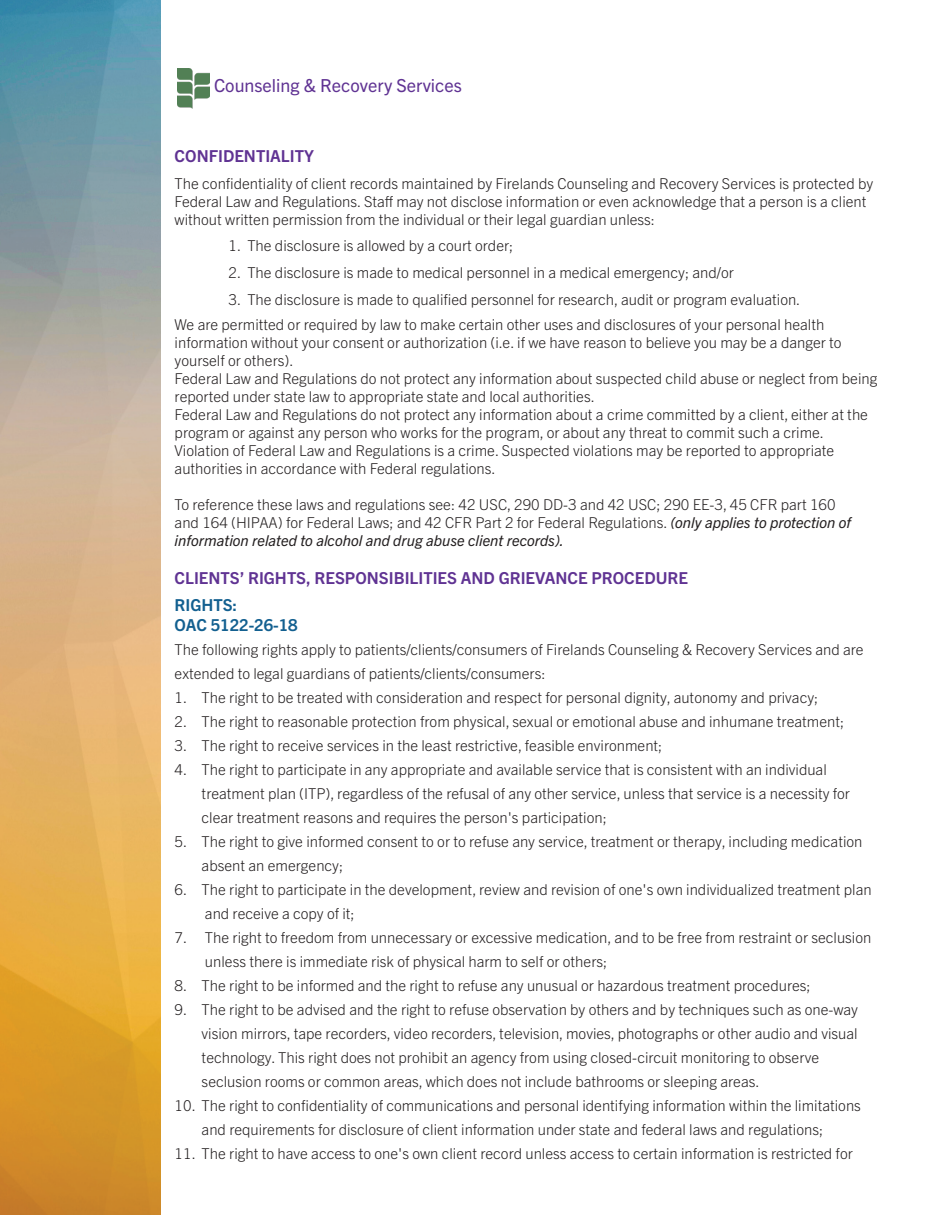
<style>
.page{position:relative;width:945px;height:1215px;background:#fff}
.page>*{position:absolute;margin:0;border:0;box-sizing:border-box;transform-origin:0 0}
.t1{font:18px "Trade Gothic Next LT Pro";color:#603393}
.t2{font:700 16.5px "Trade Gothic Next LT Pro";color:#603393}
.t3{font:700 16.5px/19.8px "Trade Gothic Next LT Pro";color:#136090}
.t4{font:300 15px/18px "Trade Gothic Next LT Pro";color:#231f20}
.s1{font-weight:400;font-style:italic}
</style>
<div class="page">
<img style="left:0;top:0;width:161px;height:1215px">
<img style="left:177px;top:69px;width:33px;height:40px">
<p class="t1" style="left:214px;top:73px;width:249px">Counseling &amp; Recovery Services</p>
<p class="t2" style="left:175px;top:145px;width:141px">CONFIDENTIALITY</p>
<p class="t4" style="left:175px;top:174px;width:700px">The confidentiality of client records maintained by Firelands Counseling and Recovery Services is protected by<br>Federal Law and Regulations. Staff may not disclose information or even acknowledge that a person is a client without written permission from the individual or their legal guardian unless:</p>
<p class="t4" style="left:229px;top:235px;width:286px">1. The disclosure is allowed by a court order;</p>
<p class="t4" style="left:229px;top:262px;width:507px">2. The disclosure is made to medical personnel in a medical emergency; and/or</p>
<p class="t4" style="left:175px;top:286px;width:651px;line-height:25.5px;text-indent:54px">3. The disclosure is made to qualified personnel for research, audit or program evaluation.<br>We are permitted or required by law to make certain other uses and disclosures of your personal health</p>
<p class="t4" style="left:175px;top:333px;width:704px">information without your consent or authorization (i.e. if we have reason to believe you may be a danger to yourself or others).<br>Federal Law and Regulations do not protect any information about suspected child abuse or neglect from being reported under state law to appropriate state and local authorities.<br>Federal Law and Regulations do not protect any information about a crime committed by a client, either at the program or against any person who works for the program, or about any threat to commit such a crime.<br>Violation of Federal Law and Regulations is a crime. Suspected violations may be reported to appropriate authorities in accordance with Federal regulations.</p>
<p class="t4" style="left:175px;top:495px;width:678px">To reference these laws and regulations see: 42 USC, 290 DD-3 and 42 USC; 290 EE-3, 45 CFR part 160 and 164 (HIPAA) for Federal Laws; and 42 CFR Part 2 for Federal Regulations. <span class="s1">(only applies to protection of information related to alcohol and drug abuse client records).</span></p>
<p class="t2" style="left:175px;top:567px;width:515px">CLIENTS’ RIGHTS, RESPONSIBILITIES AND GRIEVANCE PROCEDURE</p>
<p class="t3" style="left:175px;top:594px;width:125px">RIGHTS:<br>OAC 5122-26-18</p>
<p class="t4" style="left:175px;top:636px;width:691px;line-height:24px">The following rights apply to patients/clients/consumers of Firelands Counseling &amp; Recovery Services and are extended to legal guardians of patients/clients/consumers:</p>
<p class="t4" style="left:175px;top:687px;width:645px">1. The right to be treated with consideration and respect for personal dignity, autonomy and privacy;</p>
<p class="t4" style="left:175px;top:711px;width:671px">2. The right to reasonable protection from physical, sexual or emotional abuse and inhumane treatment;</p>
<p class="t4" style="left:175px;top:735px;width:489px">3. The right to receive services in the least restrictive, feasible environment;</p>
<p class="t4" style="left:202px;top:756px;width:650px;line-height:24px;text-indent:-27px">4. The right to participate in any appropriate and available service that is consistent with an individual treatment plan (ITP), regardless of the refusal of any other service, unless that service is a necessity for clear treatment reasons and requires the person's participation;</p>
<p class="t4" style="left:202px;top:828px;width:662px;line-height:24px;text-indent:-27px">5. The right to give informed consent to or to refuse any service, treatment or therapy, including medication absent an emergency;</p>
<p class="t4" style="left:205px;top:876px;width:668px;line-height:24px;text-indent:-30px">6. The right to participate in the development, review and revision of one's own individualized treatment plan and receive a copy of it;</p>
<p class="t4" style="left:205px;top:924px;width:668px;line-height:24px;text-indent:-30px">7. The right to freedom from unnecessary or excessive medication, and to be free from restraint or seclusion unless there is immediate risk of physical harm to self or others;</p>
<p class="t4" style="left:175px;top:975px;width:638px">8. The right to be informed and the right to refuse any unusual or hazardous treatment procedures;</p>
<p class="t4" style="left:202px;top:996px;width:658px;line-height:24px;text-indent:-27px">9. The right to be advised and the right to refuse observation by others and by techniques such as one-way vision mirrors, tape recorders, video recorders, television, movies, photographs or other audio and visual technology. This right does not prohibit an agency from using closed-circuit monitoring to observe seclusion rooms or common areas, which does not include bathrooms or sleeping areas.</p>
<p class="t4" style="left:202px;top:1092px;width:661px;line-height:24px;text-indent:-27px">10. The right to confidentiality of communications and personal identifying information within the limitations and requirements for disclosure of client information under state and federal laws and regulations;</p>
<p class="t4" style="left:175px;top:1143px;width:680px">11. The right to have access to one's own client record unless access to certain information is restricted for</p>
</div>
